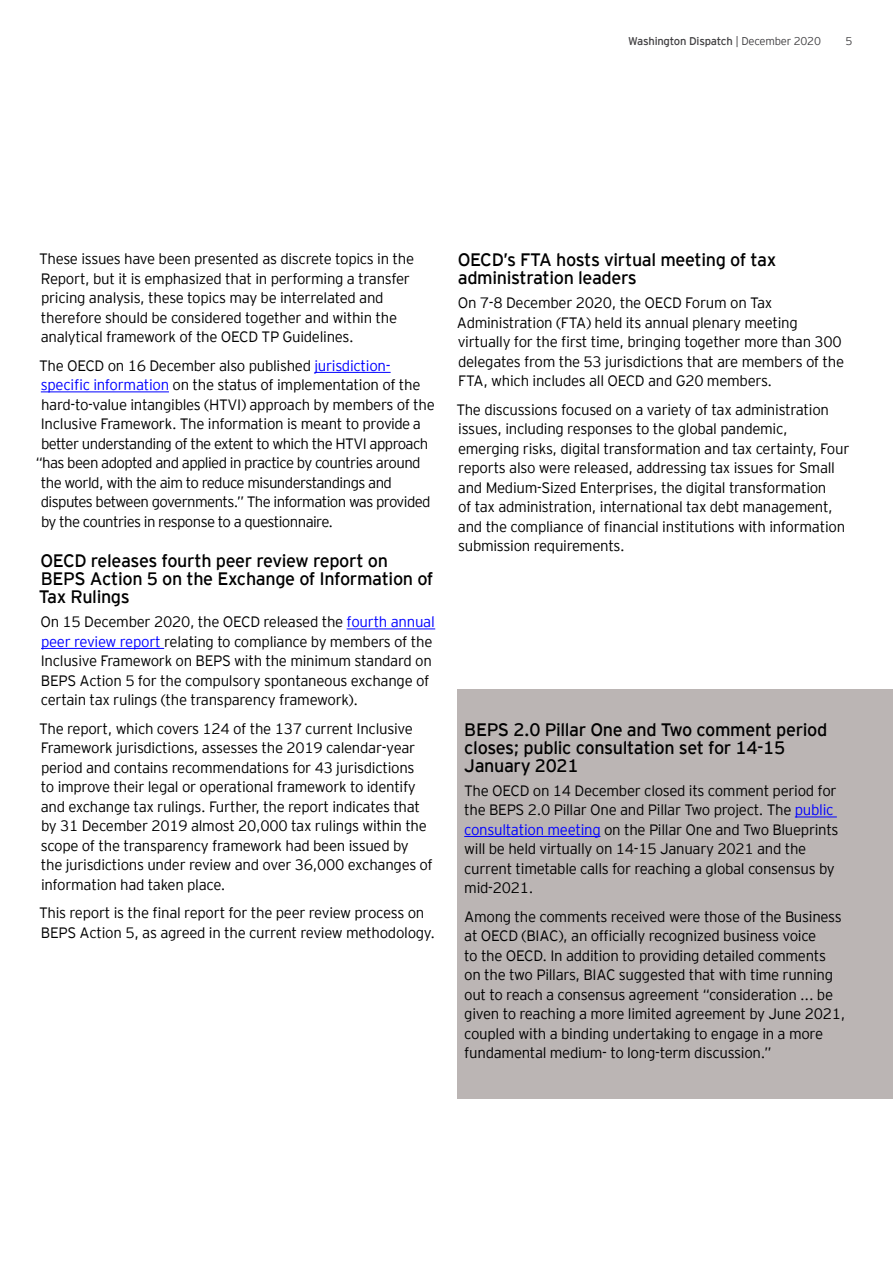
<style>
.page{position:relative;width:893px;height:1263px;background:#fff}
.page>*{position:absolute;margin:0;border:0;box-sizing:border-box;transform-origin:0 0}
.t1{font:18px/18px "EY Interstate";letter-spacing:-.02em;color:#000}
.t2{font:300 15px/19.5px "EY Interstate";letter-spacing:-.02em;color:#000}
.t3{font:300 15px "EY Interstate";letter-spacing:-.04em;color:#000}
.t4{font:11.25px "EY Interstate";letter-spacing:-.02em;color:#414042}
.t5{font:300 11.25px "EY Interstate";color:#414042}
.s1{font-weight:300}
.s2{color:#00f}
</style>
<div class="page">
<hr style="left:314px;top:372px;width:77px;height:1px;background:#00f">
<hr style="left:41px;top:392px;width:128px;height:1px;background:#00f">
<hr style="left:347px;top:629px;width:88px;height:1px;background:#00f">
<hr style="left:41px;top:648px;width:123px;height:1px;background:#00f">
<div style="left:458px;top:689px;width:435px;height:410px;background:#bbb5b4"></div>
<hr style="left:795px;top:817px;width:42px;height:1px;background:#00f">
<hr style="left:464px;top:836px;width:136px;height:1px;background:#00f">
<p class="t4" style="left:628px;top:33px;width:194px">Washington Dispatch <span class="s1">| December 2020</span></p>
<p class="t5" style="left:845px;top:33px;width:8px">5</p>
<p class="t2" style="left:39px;top:248px;width:376px">These issues have been presented as discrete topics in the Report, but it is emphasized that in performing a transfer pricing analysis, these topics may be interrelated and therefore should be considered together and within the analytical framework of the OECD TP Guidelines.</p>
<p class="t2" style="left:39px;top:355px;width:353px">The OECD on 16 December also published <span class="s2">jurisdiction-</span></p>
<p class="t2" style="left:41px;top:374px;width:381px"><span class="s2">specific information</span> on the status of implementation of the</p>
<p class="t2" style="left:41px;top:394px;width:395px">hard-to-value intangibles (HTVI) approach by members of the</p>
<p class="t2" style="left:41px;top:413px;width:382px">Inclusive Framework. The information is meant to provide a</p>
<p class="t3" style="left:41px;top:433px;width:389px">better understanding of the extent to which the HTVI approach</p>
<p class="t3" style="left:36px;top:452px;width:386px">“has been adopted and applied in practice by countries around</p>
<p class="t3" style="left:41px;top:472px;width:353px">the world, with the aim to reduce misunderstandings and</p>
<p class="t3" style="left:41px;top:491px;width:391px">disputes between governments.” The information was provided</p>
<p class="t3" style="left:41px;top:511px;width:294px">by the countries in response to a questionnaire.</p>
<p class="t1" style="left:39px;top:551px;width:396px">OECD releases fourth peer review report on<br>BEPS Action 5 on the Exchange of Information of<br>Tax Rulings</p>
<p class="t2" style="left:41px;top:611px;width:396px">On 15 December 2020, the OECD released the <span class="s2">fourth annual peer review report</span> relating to compliance by members of the Inclusive Framework on BEPS with the minimum standard on BEPS Action 5 for the compulsory spontaneous exchange of certain tax rulings (the transparency framework).</p>
<p class="t2" style="left:39px;top:718px;width:395px">The report, which covers 124 of the 137 current Inclusive Framework jurisdictions, assesses the 2019 calendar-year period and contains recommendations for 43 jurisdictions<br>to improve their legal or operational framework to identify and exchange tax rulings. Further, the report indicates that by 31 December 2019 almost 20,000 tax rulings within the scope of the transparency framework had been issued by<br>the jurisdictions under review and over 36,000 exchanges of information had taken place.</p>
<p class="t2" style="left:39px;top:902px;width:397px">This report is the final report for the peer review process on<br>BEPS Action 5, as agreed in the current review methodology.</p>
<p class="t1" style="left:458px;top:250px;width:320px">OECD’s FTA hosts virtual meeting of tax administration leaders</p>
<p class="t2" style="left:457px;top:292px;width:389px">On 7-8 December 2020, the OECD Forum on Tax Administration (FTA) held its annual plenary meeting virtually for the first time, bringing together more than 300 delegates from the 53 jurisdictions that are members of the FTA, which includes all OECD and G20 members.</p>
<p class="t2" style="left:456px;top:399px;width:395px">The discussions focused on a variety of tax administration issues, including responses to the global pandemic, emerging risks, digital transformation and tax certainty, Four reports also were released, addressing tax issues for Small and Medium-Sized Enterprises, the digital transformation<br>of tax administration, international tax debt management, and the compliance of financial institutions with information submission requirements.</p>
<p class="t1" style="left:464px;top:719px;width:365px">BEPS 2.0 Pillar One and Two comment period closes; public consultation set for 14-15<br>January 2021</p>
<p class="t2" style="left:464px;top:780px;width:376px">The OECD on 14 December closed its comment period for the BEPS 2.0 Pillar One and Pillar Two project. The <span class="s2">public consultation meeting</span> on the Pillar One and Two Blueprints will be held virtually on 14-15 January 2021 and the current timetable calls for reaching a global consensus by mid-2021.</p>
<p class="t2" style="left:464px;top:906px;width:383px">Among the comments received were those of the Business at OECD (BIAC), an officially recognized business voice<br>to the OECD. In addition to providing detailed comments on the two Pillars, BIAC suggested that with time running out to reach a consensus agreement “consideration ... be given to reaching a more limited agreement by June 2021, coupled with a binding undertaking to engage in a more fundamental medium- to long-term discussion.”</p>
</div>
